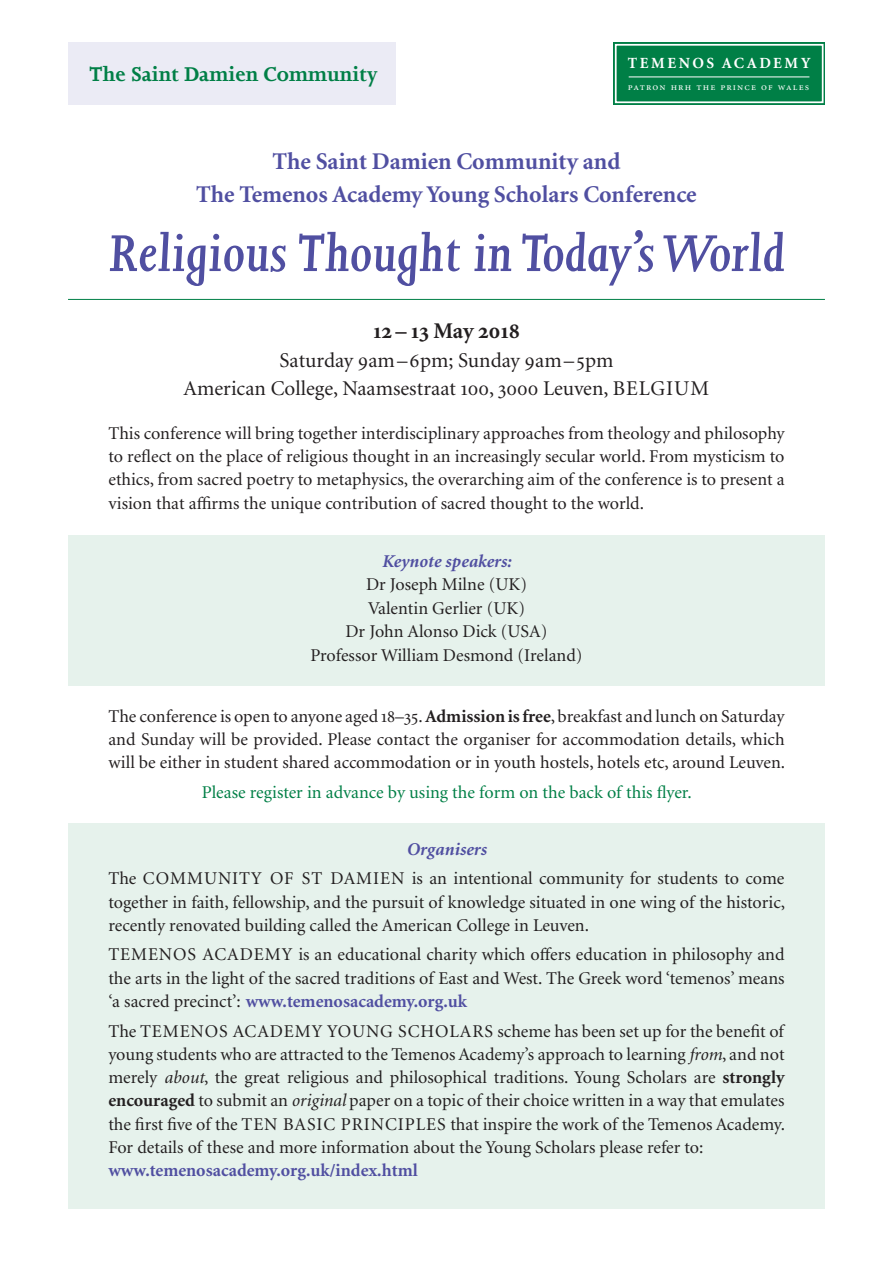
<style>
.page{position:relative;width:893px;height:1263px;background:#fff}
.page>*{position:absolute;margin:0;border:0;box-sizing:border-box;transform-origin:0 0}
.t1{font:italic 600 59.55px "Joanna";color:#504fa1}
.t2{font:700 24px/33px "Minion";color:#504fa1;text-align:center}
.t3{font:700 22.95px "Joanna";color:#007f46}
.t4{font:700 22.5px "Minion Exp";letter-spacing:.02em;color:#231f20}
.t5{font:21px/28.5px "Minion";color:#231f20;text-align:center}
.t6{font:18px/23.2px "Minion";color:#231f20;text-align:justify}
.t7{font:18px "Minion";color:#007f46}
.t8{font:700 18px "Minion";color:#504fa1}
.t9{font:italic 700 18px "Minion";color:#504fa1}
.t10{font:700 15.45px "Minion";letter-spacing:.165em;color:#fff}
.t11{font:10.5px "Minion Exp";letter-spacing:.095em;color:#fff}
.s1{font-family:"Minion"}
.s2{font-family:"Minion Exp"}
.s3{font-weight:700}
.s4{font-weight:700;color:#504fa1}
.s5{font-style:italic}
</style>
<div class="page">
<div style="left:68px;top:43px;width:327px;height:62px;background:#ebebf5"></div>
<svg style="left:613px;top:43px;width:212px;height:62px"></svg>
<div style="left:615px;top:44px;width:208px;height:59px;background:#007f46;border:2px solid #fff"></div>
<hr style="left:629px;top:77px;width:180px;height:1px;background:#fff">
<hr style="left:68px;top:299px;width:757px;height:1px;background:#007f46">
<div style="left:68px;top:535px;width:757px;height:151px;background:#e6f2ec"></div>
<div style="left:68px;top:823px;width:757px;height:386px;background:#e6f2ec"></div>
<p class="t3" style="left:89px;top:62px;width:290px">The Saint Damien Community</p>
<p class="t10" style="left:628px;top:56px;width:184px">TEMENOS ACADEMY</p>
<p class="t11" style="left:628px;top:82px;width:183px">patron hrh the prince of wales</p>
<h2 class="t2" style="left:196px;top:146px;width:502px">The Saint Damien Community and<br>The Temenos Academy Young Scholars Conference</h2>
<h1 class="t1" style="left:108px;top:221px;width:678px">Religious Thought in Today’s World</h1>
<p class="t4" style="left:373px;top:322px;width:148px">12 <span class="s1">–</span> 13 <span class="s1">May</span> 2018</p>
<p class="t5" style="left:184px;top:346px;width:527px">Saturday <span class="s2">9</span>am–<span class="s2">6</span>pm; Sunday <span class="s2">9</span>am–<span class="s2">5</span>pm<br>American College, Naamsestraat <span class="s2">100</span>, <span class="s2">3000</span> Leuven, BELGIUM</p>
<p class="t6" style="left:108px;top:422px;width:678px">This conference will bring together interdisciplinary approaches from theology and philosophy to reflect on the place of religious thought in an increasingly secular world. From mysticism to ethics, from sacred poetry to metaphysics, the overarching aim of the conference is to present a vision that a<span class="s2">Y</span>rms the unique contribution of sacred thought to the world.</p>
<p class="t9" style="left:382px;top:552px;width:131px">Keynote speakers:</p>
<p class="t6" style="left:310px;top:574px;width:274px;text-align:center">Dr Joseph Milne (UK)<br>Valentin Gerlier (UK)<br>Dr John Alonso Dick (USA)<br>Professor William Desmond (Ireland)</p>
<p class="t6" style="left:108px;top:705px;width:678px">The conference is open to anyone aged <span class="s2">18</span>–<span class="s2">35</span>. <span class="s3">Admission is free</span>, breakfast and lunch on Saturday and Sunday will be provided. Please contact the organiser for accommodation details, which will be either in student shared accommodation or in youth hostels, hotels etc, around Leuven.</p>
<p class="t7" style="left:202px;top:783px;width:492px">Please register in advance by using the form on the back of this flyer.</p>
<p class="t9" style="left:406px;top:840px;width:82px">Organisers</p>
<p class="t6" style="left:108px;top:867px;width:678px">The COMMUNITY OF ST DAMIEN is an intentional community for students to come together in faith, fellowship, and the pursuit of knowledge situated in one wing of the historic, recently renovated building called the American College in Leuven.</p>
<p class="t6" style="left:108px;top:944px;width:678px">TEMENOS ACADEMY is an educational charity which o<span class="s2">V</span>ers education in philosophy and the arts in the light of the sacred traditions of East and West. The Greek word ‘temenos’ means ‘a sacred precinct’: <span class="s4">www.temenosacademy.org.uk</span></p>
<p class="t6" style="left:108px;top:1020px;width:678px">The TEMENOS ACADEMY YOUNG SCHOLARS scheme has been set up for the benefit of young students who are attracted to the Temenos Academy’s approach to learning <span class="s5">from</span>, and not merely <span class="s5">about</span>, the great religious and philosophical traditions. Young Scholars are <span class="s3">strongly encouraged</span> to submit an <span class="s5">original</span> paper on a topic of their choice written in a way that emulates the first five of the TEN BASIC PRINCIPLES that inspire the work of the Temenos Academy.<br>For details of these and more information about the Young Scholars please refer to:</p>
<p class="t8" style="left:108px;top:1161px;width:311px">www.temenosacademy.org.uk/index.html</p>
</div>
